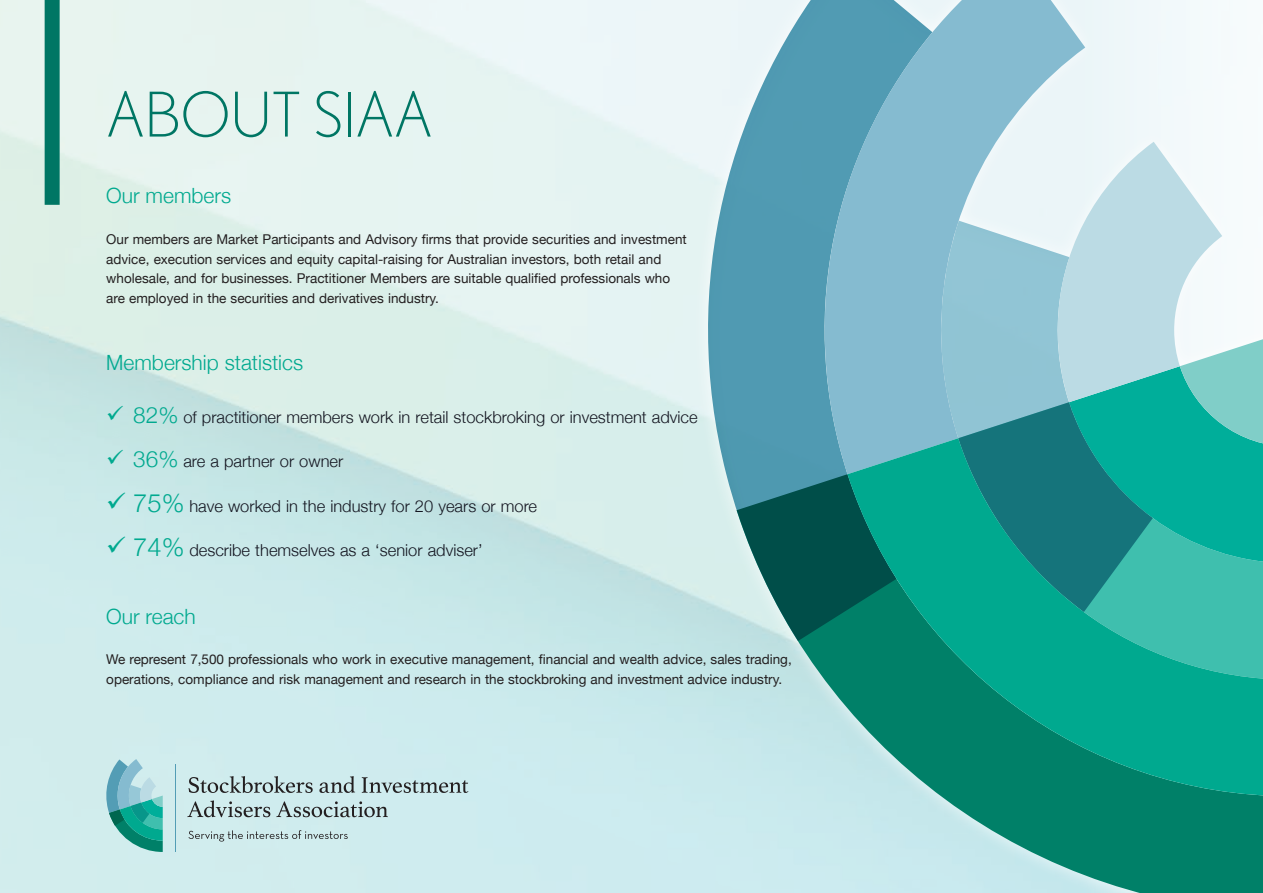
<style>
.page{position:relative;width:1263px;height:893px;background:#fff}
.page>*{position:absolute;margin:0;border:0;box-sizing:border-box;transform-origin:0 0}
.t1{font:300 61.5px "Nobel";color:#007664}
.page_header{font:300 21px "Helvetica Neue";color:#00a98f}
.t2{font:300 16.5px "Helvetica Neue";color:#141621}
.copy{font:13.5px/19.5px "Helvetica Neue";color:#231f20}
.s1{font-size:22.5px;color:#00a98f}
.s2{font-size:25.5px;color:#00a98f}
</style>
<div class="page">
<img style="left:0;top:0;width:692px;height:893px">
<hr style="left:176px;top:764px;width:1px;height:88px;background:#539db5">
<svg style="left:188px;top:776px;width:125px;height:17px"></svg>
<svg style="left:319px;top:776px;width:36px;height:17px"></svg>
<svg style="left:362px;top:777px;width:106px;height:16px"></svg>
<svg style="left:187px;top:800px;width:83px;height:17px"></svg>
<svg style="left:276px;top:801px;width:112px;height:16px"></svg>
<svg style="left:188px;top:830px;width:160px;height:11px"></svg>
<svg style="left:106px;top:759px;width:57px;height:93px"></svg>
<div style="left:45px;top:0;width:15px;height:205px;background:#007664"></div>
<div style="left:692px;top:0;width:571px;height:893px;background:#fff;opacity:.75"></div>
<svg style="left:736px;top:641px;width:527px;height:252px;fill:#c4e6e9"></svg>
<svg style="left:708px;top:0;width:139px;height:641px;fill:#509ab2"></svg>
<svg style="left:825px;top:0;width:260px;height:474px;fill:#85bbd0"></svg>
<svg style="left:847px;top:438px;width:416px;height:358px;fill:#00a98f"></svg>
<svg style="left:958px;top:142px;width:305px;height:470px"></svg>
<svg style="left:108px;top:406px;width:15px;height:14px"></svg>
<svg style="left:108px;top:450px;width:15px;height:15px"></svg>
<svg style="left:108px;top:492px;width:17px;height:16px"></svg>
<svg style="left:108px;top:536px;width:17px;height:17px"></svg>
<p class="t1" style="left:106px;top:79px;width:328px">ABOUT SIAA</p>
<p class="page_header" style="left:106px;top:179px;width:126px">Our members</p>
<p class="copy" style="left:106px;top:230px;width:582px">Our members are Market Participants and Advisory firms that provide securities and investment advice, execution services and equity capital-raising for Australian investors, both retail and wholesale, and for businesses. Practitioner Members are suitable qualified professionals who are employed in the securities and derivatives industry.</p>
<p class="page_header" style="left:106px;top:346px;width:198px">Membership statistics</p>
<p class="t2" style="left:133px;top:404px;width:566px"><span class="s1">82%</span> of practitioner members work in retail stockbroking or investment advice</p>
<p class="t2" style="left:133px;top:448px;width:211px"><span class="s1">36%</span> are a partner or owner</p>
<p class="t2" style="left:133px;top:492px;width:405px"><span class="s2">75%</span> have worked in the industry for 20 years or more</p>
<p class="t2" style="left:133px;top:537px;width:351px"><span class="s2">74%</span> describe themselves as a ‘senior adviser’</p>
<p class="page_header" style="left:106px;top:599px;width:91px">Our reach</p>
<p class="copy" style="left:106px;top:651px;width:687px">We represent 7,500 professionals who work in executive management, financial and wealth advice, sales trading, operations, compliance and risk management and research in the stockbroking and investment advice industry.</p>
</div>
